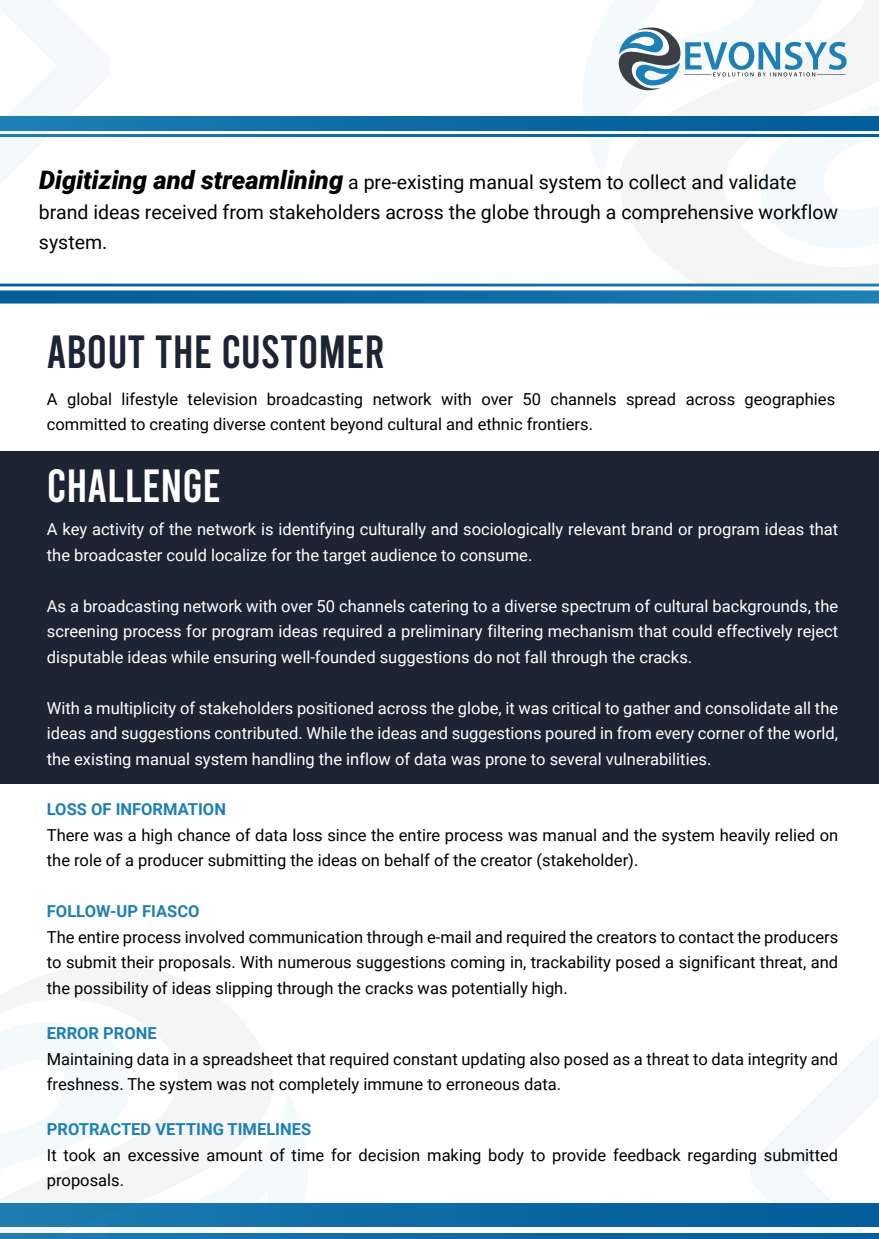
<style>
.page{position:relative;width:879px;height:1239px;background:#fff}
.page>*{position:absolute;margin:0;border:0;box-sizing:border-box;transform-origin:0 0}
.t1{font:46.5px "Bebas";color:#1d2535}
.t2{font:46.5px "Bebas";color:#fff}
.t3{font:19.5px/30px "Roboto";color:#000}
.t4{font:16.5px/25.5px "Roboto";color:#000}
.t5{font:16.5px/25.5px "Roboto";color:#fff;text-align:justify}
.t6{font:700 16.5px "Roboto";color:#1d80b4}
.s1{font-weight:900;font-style:italic;font-size:25.5px}
</style>
<div class="page">
<div style="left:0;top:1233px;width:878px;height:5px;background:#0964a0"></div>
<div style="left:0;top:1202px;width:878px;height:24px;background:#0a67a1"></div>
<svg style="left:275px;top:1092px;width:33px;height:146px"></svg>
<svg style="left:0;top:1023px;width:275px;height:215px;fill:#f5f9fb"></svg>
<svg style="left:582px;top:4px;width:31px;height:174px;fill:#f4f9fb"></svg>
<svg style="left:613px;top:0;width:265px;height:304px;fill:#f5f5f6"></svg>
<svg style="left:749px;top:1037px;width:129px;height:196px"></svg>
<svg style="left:0;top:0;width:110px;height:184px"></svg>
<div style="left:0;top:451px;width:878px;height:333px;background:#1d2535"></div>
<svg style="left:618px;top:0;width:260px;height:251px"></svg>
<svg style="left:0;top:134px;width:878px;height:3px;background:#0e6ba5"></svg>
<svg style="left:0;top:117px;width:878px;height:13px;background:#0e6ba5"></svg>
<svg style="left:0;top:283px;width:878px;height:3px;background:#3d88b6"></svg>
<svg style="left:0;top:290px;width:878px;height:13px;background:#1670a8"></svg>
<p class="t3" style="left:39px;top:166px;width:800px"><span class="s1">Digitizing and streamlining</span> a pre-existing manual system to collect and validate brand ideas received from stakeholders across the globe through a comprehensive workflow system.</p>
<h1 class="t1" style="left:47px;top:328px;width:339px">ABOUT THE CUSTOMER</h1>
<p class="t4" style="left:47px;top:385px;width:789px">A global lifestyle television broadcasting network with over 50 channels spread across geographies committed to creating diverse content beyond cultural and ethnic frontiers.</p>
<h1 class="t2" style="left:47px;top:462px;width:175px">CHALLENGE</h1>
<p class="t5" style="left:47px;top:516px;width:792px">A key activity of the network is identifying culturally and sociologically relevant brand or program ideas that the broadcaster could localize for the target audience to consume.</p>
<p class="t5" style="left:47px;top:592px;width:792px">As a broadcasting network with over 50 channels catering to a diverse spectrum of cultural backgrounds, the screening process for program ideas required a preliminary filtering mechanism that could effectively reject disputable ideas while ensuring well-founded suggestions do not fall through the cracks.</p>
<p class="t5" style="left:47px;top:694px;width:792px">With a multiplicity of stakeholders positioned across the globe, it was critical to gather and consolidate all the ideas and suggestions contributed. While the ideas and suggestions poured in from every corner of the world, the existing manual system handling the inflow of data was prone to several vulnerabilities.</p>
<p class="t6" style="left:47px;top:797px;width:180px">LOSS OF INFORMATION</p>
<p class="t4" style="left:47px;top:821px;width:792px">There was a high chance of data loss since the entire process was manual and the system heavily relied on the role of a producer submitting the ideas on behalf of the creator (stakeholder).</p>
<p class="t6" style="left:47px;top:899px;width:154px">FOLLOW-UP FIASCO</p>
<p class="t4" style="left:47px;top:923px;width:792px;text-align:justify">The entire process involved communication through e-mail and required the creators to contact the producers to submit their proposals. With numerous suggestions coming in, trackability posed a significant threat, and the possibility of ideas slipping through the cracks was potentially high.</p>
<p class="t6" style="left:47px;top:1021px;width:111px">ERROR PRONE</p>
<p class="t4" style="left:47px;top:1045px;width:792px">Maintaining data in a spreadsheet that required constant updating also posed as a threat to data integrity and freshness. The system was not completely immune to erroneous data.</p>
<p class="t6" style="left:47px;top:1117px;width:266px">PROTRACTED VETTING TIMELINES</p>
<p class="t4" style="left:47px;top:1141px;width:792px">It took an excessive amount of time for decision making body to provide feedback regarding submitted proposals.</p>
</div>
